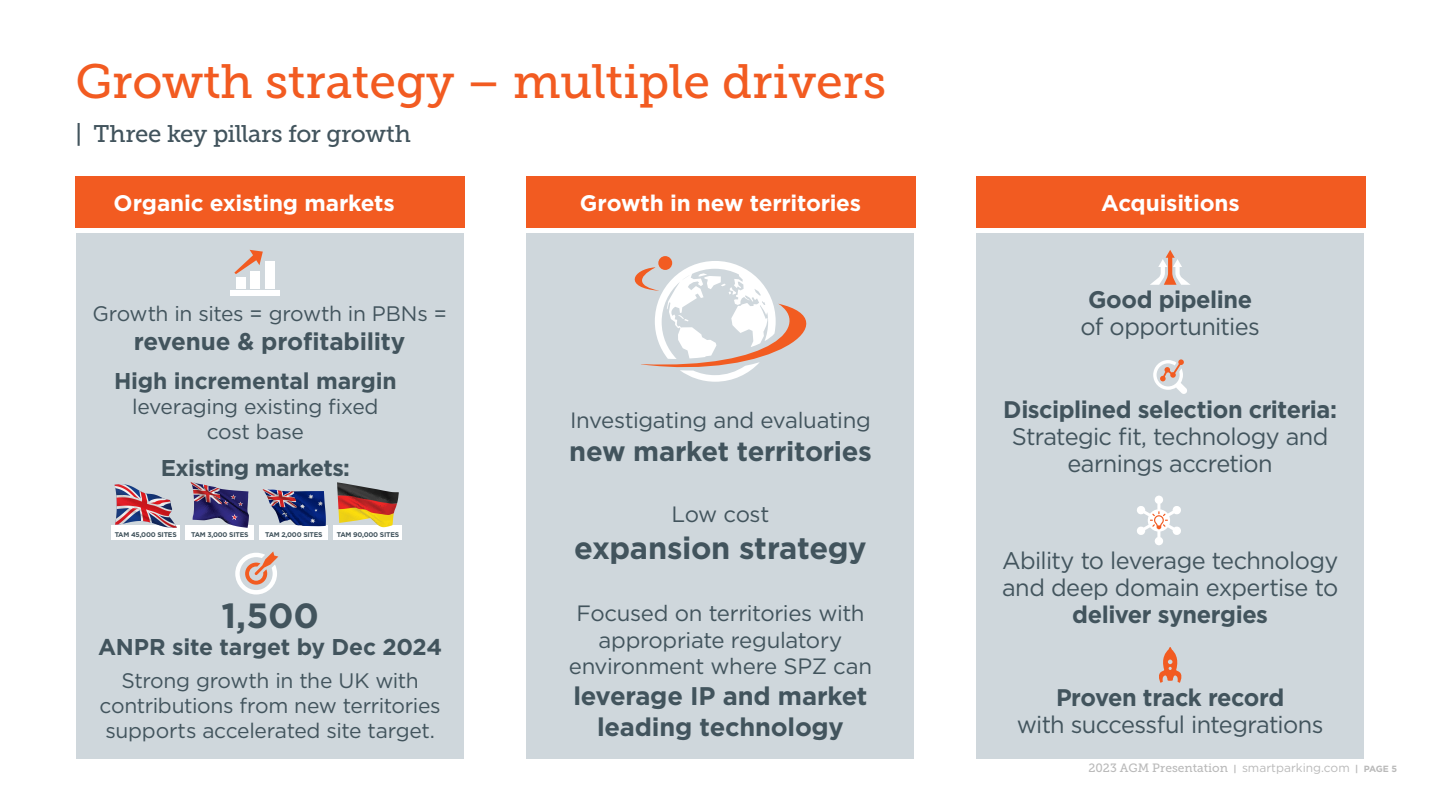
<style>
.page{position:relative;width:1441px;height:810px;background:#fff}
.page>*{position:absolute;margin:0;border:0;box-sizing:border-box;transform-origin:0 0}
.Body{font:48px "Museo Slab 500";color:#f25b21}
.Body-2{font:700 34.95px "Gotham";color:#42545d}
.Body-3{font:700 30.75px "Gotham";letter-spacing:-.015em;color:#42545d}
.Body-4{font:700 27.3px "Gotham";letter-spacing:-.015em;color:#42545d}
.Body-5{font:700 25.5px/30.6px "Gotham";letter-spacing:-.01em;color:#42545d;text-align:center}
.Body-6{font:700 24.15px "Gotham";letter-spacing:-.01em;color:#42545d}
.Body-7{font:24px/27px "Gotham";letter-spacing:-.025em;color:#42545d;text-align:center}
.Body-8{font:24px "Museo Slab 500";letter-spacing:-.015em;color:#42545d}
.Body-9{font:700 22.8px "Gotham";letter-spacing:-.01em;color:#42545d}
.Body-10{font:700 22.8px "Gotham";letter-spacing:-.03em;color:#42545d}
.Body-11{font:700 22.5px "Gotham";letter-spacing:-.01em;color:#fff}
.Body-12{font:22.2px/26.7px "Gotham";letter-spacing:-.015em;color:#42545d;text-align:center}
.Body-13{font:21px/25.2px "Gotham";letter-spacing:-.015em;color:#42545d;text-align:center}
.t1{font:12px "Museo Slab 500";letter-spacing:.005em;color:#bababa}
.Body-14{font:700 6.9px "Gotham";letter-spacing:-.03em;color:#42545d}
.s1{font-weight:700}
.s2{font-family:"Gotham";font-weight:700;font-size:9px}
.s3{font-family:"Gotham"}
</style>
<div class="page">
<div style="left:75px;top:176px;width:390px;height:51px;background:#f25b21"></div>
<div style="left:77px;top:233px;width:386px;height:525px;background:#cfd7dc"></div>
<div style="left:333px;top:525px;width:69px;height:14px;background:#fff"></div>
<svg style="left:337px;top:482px;width:62px;height:45px"></svg>
<div style="left:185px;top:525px;width:69px;height:14px;background:#fff"></div>
<svg style="left:190px;top:482px;width:59px;height:46px"></svg>
<div style="left:111px;top:525px;width:69px;height:14px;background:#fff"></div>
<svg style="left:115px;top:484px;width:62px;height:44px"></svg>
<div style="left:259px;top:525px;width:69px;height:14px;background:#fff"></div>
<svg style="left:262px;top:489px;width:64px;height:37px"></svg>
<svg style="left:235px;top:551px;width:43px;height:44px"></svg>
<div style="left:230px;top:291px;width:50px;height:5px;background:#fff"></div>
<div style="left:236px;top:277px;width:10px;height:11px;background:#fff"></div>
<div style="left:250px;top:271px;width:10px;height:17px;background:#fff"></div>
<div style="left:265px;top:261px;width:9px;height:27px;background:#fff"></div>
<svg style="left:234px;top:250px;width:29px;height:24px"></svg>
<div style="left:525px;top:176px;width:390px;height:51px;background:#f25b21"></div>
<div style="left:526px;top:233px;width:387px;height:525px;background:#cfd7dc"></div>
<div style="left:975px;top:176px;width:390px;height:51px;background:#f25b21"></div>
<div style="left:976px;top:233px;width:387px;height:525px;background:#cfd7dc"></div>
<div style="left:658px;top:256px;width:14px;height:14px;background:#f25c21;border-radius:50%"></div>
<svg style="left:634px;top:261px;width:173px;height:121px"></svg>
<svg style="left:1153px;top:359px;width:34px;height:35px"></svg>
<svg style="left:1159px;top:647px;width:23px;height:36px"></svg>
<svg style="left:1150px;top:250px;width:40px;height:35px"></svg>
<svg style="left:1137px;top:496px;width:44px;height:49px"></svg>
<p class="Body" style="left:75px;top:54px;width:812px">Growth strategy – multiple drivers</p>
<p class="Body-8" style="left:75px;top:120px;width:337px">| Three key pillars for growth</p>
<p class="Body-11" style="left:114px;top:188px;width:283px">Organic existing markets</p>
<p class="Body-13" style="left:92px;top:300px;width:356px">Growth in sites = growth in PBNs =</p>
<p class="Body-6" style="left:134px;top:325px;width:273px">revenue &amp; profitability</p>
<p class="Body-9" style="left:114px;top:366px;width:284px">High incremental margin</p>
<p class="Body-13" style="left:132px;top:394px;width:248px">leveraging existing fixed cost base</p>
<p class="Body-10" style="left:161px;top:453px;width:191px">Existing markets:</p>
<p class="Body-14" style="left:115px;top:530px;width:63px">TAM 45,000 SITES</p>
<p class="Body-14" style="left:191px;top:530px;width:59px">TAM 3,000 SITES</p>
<p class="Body-14" style="left:265px;top:530px;width:59px">TAM 2,000 SITES</p>
<p class="Body-14" style="left:337px;top:530px;width:64px">TAM 90,000 SITES</p>
<p class="Body-2" style="left:221px;top:592px;width:99px">1,500</p>
<p class="Body-9" style="left:98px;top:632px;width:345px">ANPR site target by Dec 2024</p>
<p class="Body-13" style="left:99px;top:667px;width:343px">Strong growth in the UK with contributions from new territories supports accelerated site target.</p>
<p class="Body-11" style="left:580px;top:188px;width:283px">Growth in new territories</p>
<p class="Body-11" style="left:1101px;top:188px;width:140px">Acquisitions</p>
<p class="Body-12" style="left:570px;top:406px;width:302px">Investigating and evaluating</p>
<p class="Body-4" style="left:569px;top:433px;width:304px">new market territories</p>
<p class="Body-12" style="left:671px;top:501px;width:99px">Low cost</p>
<p class="Body-3" style="left:574px;top:528px;width:294px">expansion strategy</p>
<p class="Body-12" style="left:568px;top:599px;width:305px">Focused on territories with appropriate regulatory environment where SPZ can</p>
<p class="Body-5" style="left:573px;top:680px;width:295px">leverage IP and market leading technology</p>
<p class="Body-7" style="left:1080px;top:286px;width:181px"><span class="s1">Good pipeline </span>of opportunities</p>
<p class="Body-7" style="left:1003px;top:395px;width:335px"><span class="s1">Disciplined selection criteria:<br></span>Strategic fit, technology and earnings accretion</p>
<p class="Body-7" style="left:1001px;top:546px;width:337px">Ability to leverage technology and deep domain expertise to <span class="s1">deliver synergies</span></p>
<p class="Body-7" style="left:1016px;top:684px;width:308px"><span class="s1">Proven track record<br></span>with successful integrations</p>
<p class="t1" style="left:1088px;top:761px;width:310px">2023 AGM Presentation <span class="s2">|</span> <span class="s3">smartparking.com</span> <span class="s2">| PAGE 5</span></p>
</div>
